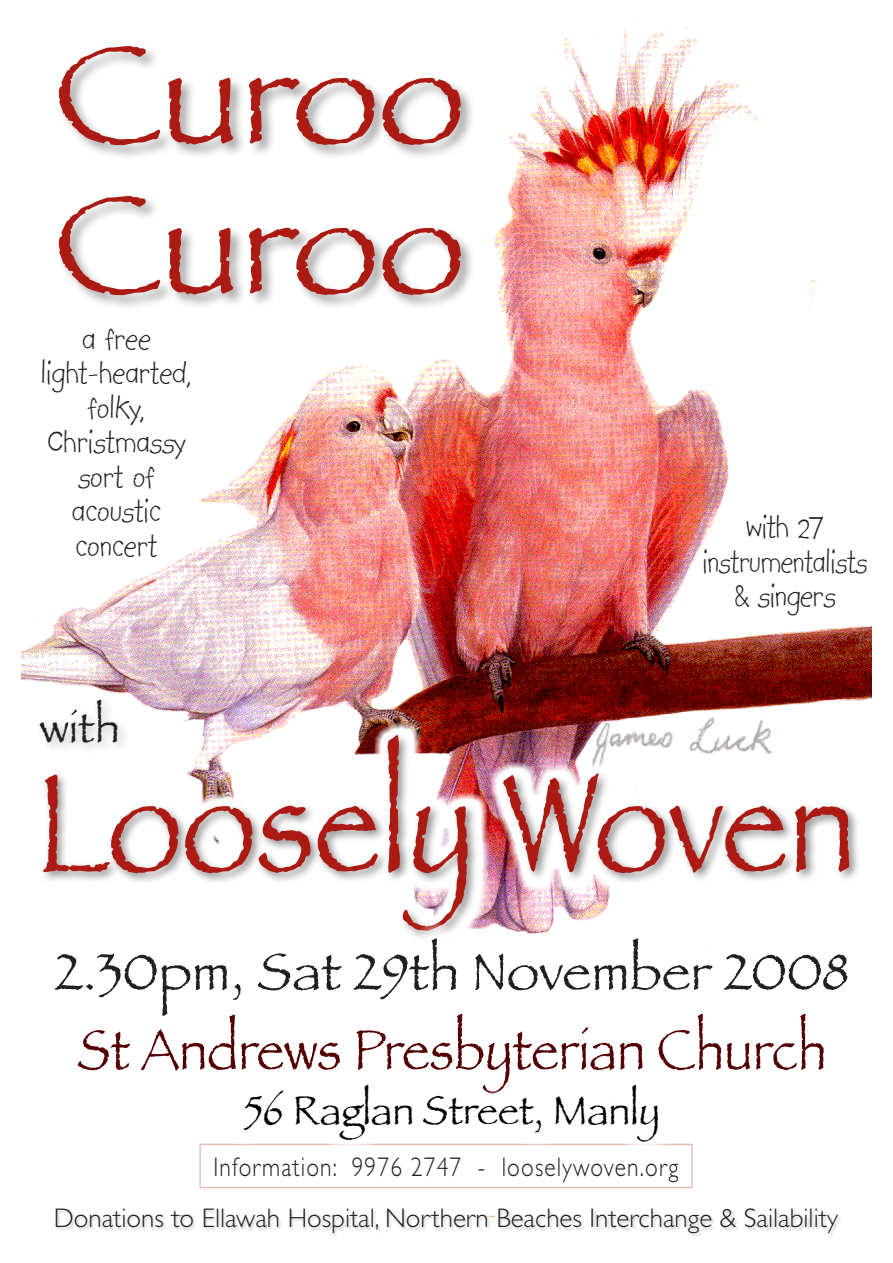
<style>
.page{position:relative;width:893px;height:1263px;background:#fff}
.page>*{position:absolute;margin:0;border:0;box-sizing:border-box;transform-origin:0 0}
.t1{font:144px "Papyrus";color:#ab1b13;scale:.86 1}
.t2{font:144px/150px "Papyrus";color:#ab1b13}
.t3{font:58.5px "Papyrus";color:#500;scale:.88 1}
.t4{font:54px "Papyrus";color:#231f20}
.t5{font:45px "Papyrus";color:#231f20}
.t6{font:42px "Papyrus";color:#000;scale:.94 1}
.t7{font:36px/34.5px "Kidprint";color:#231f20;text-align:center;scale:.93 1}
.t8{font:300 27px "Gill Sans";color:#231f20}
.t9{font:300 27px "Gill Sans";letter-spacing:.05em;color:#231f20;scale:.87 1}
</style>
<div class="page">
<img style="left:21px;top:26px;width:851px;height:692px">
<div style="left:199px;top:1144px;width:494px;height:44px;border:1px solid #e6bbb8"></div>
<div style="left:56px;top:43px;width:420px;height:267px;background:#231f20;opacity:.4"></div>
<img style="left:184px;top:718px;width:587px;height:13px">
<div style="left:39px;top:731px;width:821px;height:211px;background:#231f20;opacity:.5"></div>
<div style="left:35px;top:694px;width:95px;height:60px;background:#231f20;opacity:.3"></div>
<div style="left:225px;top:1064px;width:448px;height:92px;background:#fff"></div>
<div style="left:36px;top:919px;width:826px;height:112px;background:#fff"></div>
<div style="left:57px;top:1208px;width:785px;height:29px;background:#231f20;opacity:.2"></div>
<p class="t2" style="left:54px;top:17px;width:412px">Curoo<br>Curoo</p>
<p class="t7" style="left:41px;top:321px;width:164px">a free light-hearted, folky,<br>Christmassy sort of</p>
<p class="t7" style="left:72px;top:493px;width:97px;text-align:left">acoustic concert</p>
<p class="t7" style="left:702px;top:509px;width:179px">with 27 instrumentalists</p>
<p class="t7" style="left:734px;top:578px;width:111px">&amp; singers</p>
<p class="t5" style="left:40px;top:700px;width:82px">with</p>
<p class="t1" style="left:35px;top:736px;width:956px">Loosely Woven</p>
<p class="t4" style="left:55px;top:939px;width:796px">2.30pm, Sat 29th November 2008</p>
<p class="t3" style="left:77px;top:1014px;width:853px">St Andrews Presbyterian Church</p>
<p class="t6" style="left:244px;top:1084px;width:444px">56 Raglan Street, Manly</p>
<p class="t9" style="left:214px;top:1152px;width:536px">Information: 9976 2747 - looselywoven.org</p>
<p class="t8" style="left:54px;top:1202px;width:786px">Donations to Ellawah Hospital, Northern Beaches Interchange &amp; Sailability</p>
</div>
